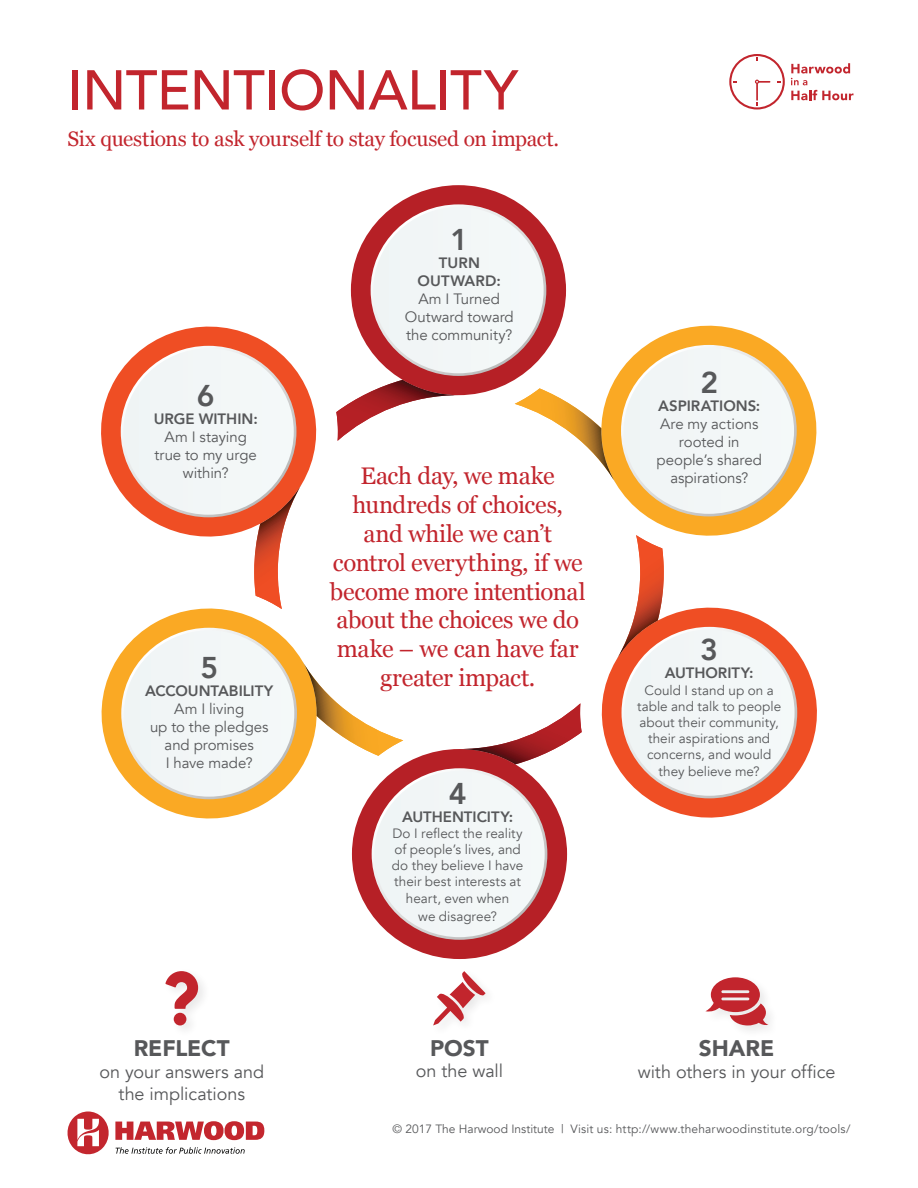
<style>
.page{position:relative;width:918px;height:1188px;background:#fff}
.page>*{position:absolute;margin:0;border:0;box-sizing:border-box;transform-origin:0 0}
.t1{font:500 55.5px "Avenir";letter-spacing:-.01em;color:#c2252d}
.t2{font:800 30px "Avenir";color:#57585a}
.t3{font:24px/28.8px "Georgia";letter-spacing:-.015em;color:#c2252d;text-align:center}
.t4{font:900 22.5px "Avenir";color:#57585a}
.t5{font:21px "Georgia";letter-spacing:-.015em;color:#c2252d}
.t6{font:18px/21.6px "Avenir";letter-spacing:-.005em;color:#57585a;text-align:center}
.t7{font:15px/18px "Avenir";letter-spacing:-.005em;color:#57585a;text-align:center}
.t8{font:800 15px "Avenir";color:#57585a}
.t9{font:13.5px/16.2px "Avenir";color:#57585a;text-align:center}
.t10{font:12px "Avenir";letter-spacing:.015em;color:#57585a}
.s1{font-weight:800}
</style>
<div class="page">
<svg style="left:729px;top:54px;width:56px;height:56px"></svg>
<svg style="left:791px;top:63px;width:62px;height:37px"></svg>
<svg style="left:68px;top:1112px;width:196px;height:42px"></svg>
<svg style="left:397px;top:185px;width:123px;height:19px;fill:#b62026"></svg>
<svg style="left:101px;top:326px;width:216px;height:167px"></svg>
<svg style="left:101px;top:609px;width:171px;height:165px;fill:#faa924"></svg>
<svg style="left:398px;top:940px;width:123px;height:19px;fill:#b62026"></svg>
<svg style="left:601px;top:652px;width:216px;height:166px"></svg>
<svg style="left:646px;top:370px;width:171px;height:165px;fill:#faa924"></svg>
<svg style="left:121px;top:628px;width:461px;height:312px"></svg>
<svg style="left:616px;top:535px;width:181px;height:263px"></svg>
<svg style="left:336px;top:204px;width:461px;height:312px"></svg>
<svg style="left:121px;top:346px;width:181px;height:263px"></svg>
<svg style="left:433px;top:971px;width:53px;height:54px"></svg>
<div style="left:163px;top:968px;width:48px;height:70px;background:#231f20;opacity:.1"></div>
<div style="left:174px;top:1013px;width:12px;height:12px;background:#c2252d;border-radius:50%"></div>
<svg style="left:165px;top:971px;width:33px;height:38px"></svg>
<div style="left:704px;top:974px;width:76px;height:64px;background:#231f20;opacity:.1"></div>
<svg style="left:705px;top:977px;width:63px;height:49px"></svg>
<p class="t1" style="left:68px;top:42px;width:452px">INTENTIONALITY</p>
<p class="t5" style="left:68px;top:123px;width:493px">Six questions to ask yourself to stay focused on impact.</p>
<p class="t2" style="left:197px;top:372px;width:19px">6</p>
<p class="t7" style="left:154px;top:410px;width:106px"><span class="s1">URGE WITHIN:<br></span>Am I staying true to my urge within?</p>
<p class="t2" style="left:200px;top:644px;width:19px">5</p>
<p class="t7" style="left:145px;top:682px;width:130px"><span class="s1">ACCOUNTABILITY<br></span>Am I living<br>up to the pledges and promises<br>I have made?</p>
<p class="t4" style="left:134px;top:1029px;width:98px">REFLECT</p>
<p class="t6" style="left:99px;top:1061px;width:166px">on your answers and the implications</p>
<p class="t2" style="left:450px;top:216px;width:19px">1</p>
<p class="t7" style="left:405px;top:254px;width:111px"><span class="s1">TURN<br>OUTWARD:<br></span>Am I Turned<br>Outward toward the community?</p>
<p class="t3" style="left:330px;top:461px;width:257px">Each day, we make hundreds of choices, and while we can’t control everything, if we become more intentional about the choices we do make – we can have far greater impact.</p>
<p class="t2" style="left:449px;top:770px;width:19px">4</p>
<p class="t8" style="left:402px;top:805px;width:113px">AUTHENTICITY:</p>
<p class="t9" style="left:392px;top:825px;width:133px">Do I reflect the reality of people’s lives, and do they believe I have their best interests at heart, even when</p>
<p class="t9" style="left:418px;top:908px;width:80px">we disagree?</p>
<p class="t4" style="left:430px;top:1029px;width:60px">POST</p>
<p class="t6" style="left:416px;top:1061px;width:89px">on the wall</p>
<p class="t2" style="left:700px;top:359px;width:19px">2</p>
<p class="t7" style="left:657px;top:397px;width:107px"><span class="s1">ASPIRATIONS:<br></span>Are my actions rooted in people’s shared aspirations?</p>
<p class="t2" style="left:700px;top:627px;width:19px">3</p>
<p class="t8" style="left:665px;top:662px;width:90px">AUTHORITY:</p>
<p class="t9" style="left:637px;top:682px;width:146px">Could I stand up on a table and talk to people about their community, their aspirations and concerns, and would they believe me?</p>
<p class="t4" style="left:699px;top:1029px;width:77px">SHARE</p>
<p class="t6" style="left:638px;top:1061px;width:199px">with others in your office</p>
<p class="t10" style="left:392px;top:1121px;width:460px">© 2017 The Harwood Institute | Visit us: http://www.theharwoodinstitute.org/tools/</p>
</div>
